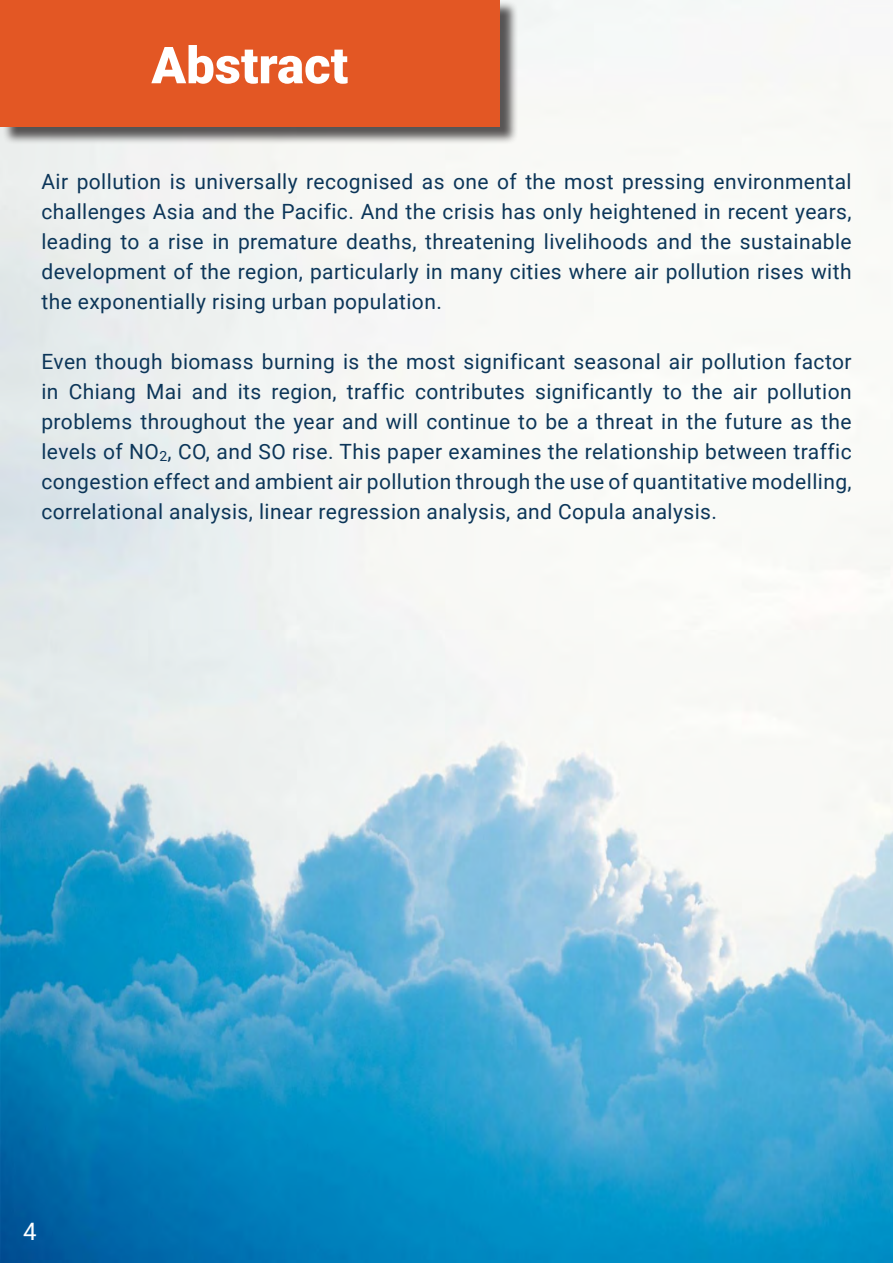
<style>
.page{position:relative;width:893px;height:1263px;background:#fff}
.page>*{position:absolute;margin:0;border:0;box-sizing:border-box;transform-origin:0 0}
.t1{font:900 51px "Roboto";color:#fff}
.t2{font:24px "Roboto";color:#fff}
.t3{font:21px/30px "Roboto";letter-spacing:.02em;color:#0c3659;text-align:justify}
</style>
<div class="page">
<img style="left:0;top:0;width:893px;height:1263px">
<div style="left:2px;top:0;width:516px;height:145px;background:#231f20;opacity:.75"></div>
<div style="left:0;top:0;width:500px;height:126px;background:#e35724"></div>
<p class="t1" style="left:151px;top:29px;width:198px">Abstract</p>
<p class="t3" style="left:41px;top:166px;width:812px">Air pollution is universally recognised as one of the most pressing environmental challenges Asia and the Pacific. And the crisis has only heightened in recent years, leading to a rise in premature deaths, threatening livelihoods and the sustainable development of the region, particularly in many cities where air pollution rises with the exponentially rising urban population.</p>
<p class="t3" style="left:41px;top:346px;width:812px">Even though biomass burning is the most significant seasonal air pollution factor in Chiang Mai and its region, traffic contributes significantly to the air pollution problems throughout the year and will continue to be a threat in the future as the levels of NO<sub>2</sub>, CO, and SO rise. This paper examines the relationship between traffic congestion effect and ambient air pollution through the use of quantitative modelling, correlational analysis, linear regression analysis, and Copula analysis.</p>
<p class="t2" style="left:23px;top:1214px;width:15px">4</p>
</div>
